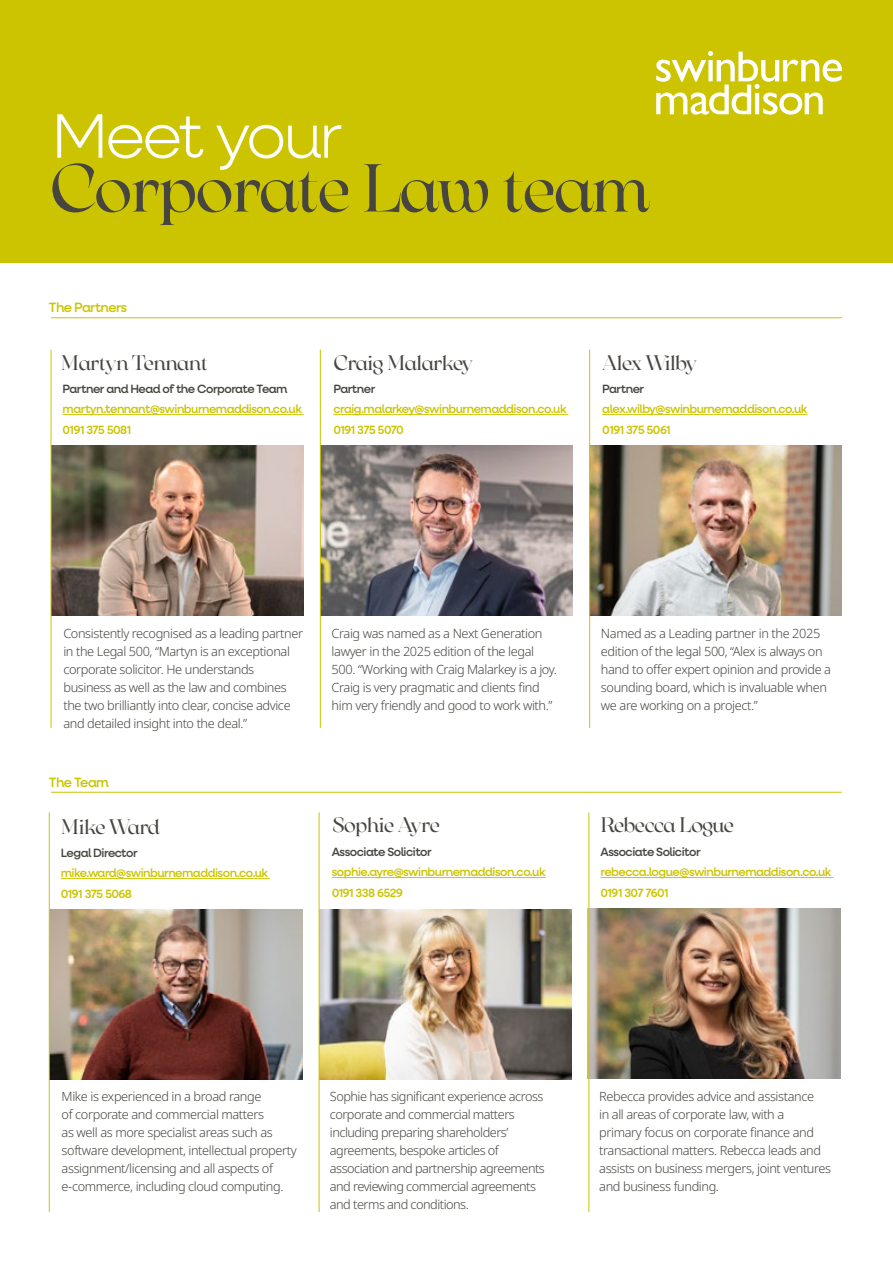
<style>
.page{position:relative;width:893px;height:1263px;background:#fff}
.page>*{position:absolute;margin:0;border:0;box-sizing:border-box;transform-origin:0 0}
.t1{font:67.5px "SM Arsenica";letter-spacing:-.02em;color:#474540}
.t2{font:300 63px "Neulis Neue";letter-spacing:-.04em;color:#fff}
.t3{font:21px "SM Arsenica";letter-spacing:-.02em;color:#474540}
.t4{font:500 13.5px "Neulis Neue";letter-spacing:-.04em;color:#ccc400}
.t5{font:300 12.75px/18px "Noto Sans";letter-spacing:-.03em;color:#474540}
.t6{font:500 12px/20.7px "Neulis Neue";letter-spacing:-.04em;color:#ccc400}
.t7{font:500 12px "Neulis Neue";letter-spacing:-.04em;color:#474540}
</style>
<div class="page">
<hr style="left:332px;top:877px;width:214px;height:1px;background:#ccc400">
<hr style="left:61px;top:878px;width:209px;height:1px;background:#ccc400">
<img style="left:52px;top:446px;width:251px;height:170px">
<img style="left:50px;top:909px;width:252px;height:170px">
<img style="left:321px;top:446px;width:252px;height:170px">
<img style="left:320px;top:909px;width:252px;height:170px">
<img style="left:590px;top:446px;width:252px;height:170px">
<hr style="left:51px;top:350px;width:1px;height:378px;background:#ccc400">
<hr style="left:320px;top:350px;width:1px;height:378px;background:#ccc400">
<hr style="left:589px;top:350px;width:1px;height:378px;background:#ccc400">
<hr style="left:63px;top:414px;width:241px;height:1px;background:#ccc400">
<div style="left:0;top:0;width:893px;height:263px;background:#ccc400"></div>
<svg style="left:656px;top:51px;width:186px;height:64px"></svg>
<hr style="left:51px;top:317px;width:791px;height:1px;background:#ccc400">
<hr style="left:51px;top:792px;width:791px;height:1px;background:#ccc400">
<hr style="left:333px;top:414px;width:235px;height:1px;background:#ccc400">
<hr style="left:602px;top:414px;width:205px;height:1px;background:#ccc400">
<img style="left:589px;top:908px;width:251px;height:171px">
<hr style="left:49px;top:812px;width:1px;height:400px;background:#ccc400">
<hr style="left:319px;top:812px;width:1px;height:400px;background:#ccc400">
<hr style="left:588px;top:812px;width:1px;height:400px;background:#ccc400">
<hr style="left:601px;top:877px;width:232px;height:1px;background:#ccc400">
<h2 class="t2" style="left:52px;top:109px;width:292px">Meet your</h2>
<h1 class="t1" style="left:50px;top:163px;width:601px">Corporate Law team</h1>
<p class="t4" style="left:49px;top:301px;width:80px">The Partners</p>
<h3 class="t3" style="left:61px;top:354px;width:149px">Martyn Tennant</h3>
<p class="t7" style="left:63px;top:383px;width:226px">Partner and Head of the Corporate Team</p>
<p class="t6" style="left:63px;top:400px;width:241px">martyn.tennant@swinburnemaddison.co.uk<br>0191 375 5081</p>
<h3 class="t3" style="left:333px;top:354px;width:141px">Craig Malarkey</h3>
<p class="t7" style="left:333px;top:383px;width:43px">Partner</p>
<p class="t6" style="left:333px;top:400px;width:235px">craig.malarkey@swinburnemaddison.co.uk<br>0191 375 5070</p>
<h3 class="t3" style="left:602px;top:354px;width:96px">Alex Wilby</h3>
<p class="t7" style="left:602px;top:383px;width:43px">Partner</p>
<p class="t6" style="left:602px;top:400px;width:207px">alex.wilby@swinburnemaddison.co.uk<br>0191 375 5061</p>
<p class="t5" style="left:63px;top:625px;width:241px">Consistently recognised as a leading partner in the Legal 500, “Martyn is an exceptional corporate solicitor. He understands business as well as the law and combines the two brilliantly into clear, concise advice and detailed insight into the deal.”</p>
<p class="t4" style="left:49px;top:776px;width:61px">The Team</p>
<h3 class="t3" style="left:61px;top:818px;width:100px">Mike Ward</h3>
<p class="t7" style="left:61px;top:847px;width:78px">Legal Director</p>
<p class="t6" style="left:61px;top:864px;width:209px">mike.ward@swinburnemaddison.co.uk<br>0191 375 5068</p>
<p class="t5" style="left:332px;top:625px;width:227px">Craig was named as a Next Generation lawyer in the 2025 edition of the legal 500. “Working with Craig Malarkey is a joy.<br>Craig is very pragmatic and clients find him very friendly and good to work with.”</p>
<p class="t5" style="left:601px;top:625px;width:232px">Named as a Leading partner in the 2025 edition of the legal 500, “Alex is always on hand to offer expert opinion and provide a sounding board, which is invaluable when we are working on a project.”</p>
<h3 class="t3" style="left:332px;top:817px;width:110px">Sophie Ayre</h3>
<p class="t7" style="left:332px;top:846px;width:102px">Associate Solicitor</p>
<p class="t6" style="left:332px;top:863px;width:215px">sophie.ayre@swinburnemaddison.co.uk<br>0191 338 6529</p>
<h3 class="t3" style="left:601px;top:817px;width:135px">Rebecca Logue</h3>
<p class="t7" style="left:601px;top:846px;width:102px">Associate Solicitor</p>
<p class="t6" style="left:601px;top:863px;width:232px">rebecca.logue@swinburnemaddison.co.uk<br>0191 307 7601</p>
<p class="t5" style="left:62px;top:1088px;width:237px">Mike is experienced in a broad range<br>of corporate and commercial matters<br>as well as more specialist areas such as software development, intellectual property assignment/licensing and all aspects of e-commerce, including cloud computing.</p>
<p class="t5" style="left:330px;top:1087px;width:217px">Sophie has significant experience across corporate and commercial matters including preparing shareholders’ agreements, bespoke articles of association and partnership agreements and reviewing commercial agreements and terms and conditions.</p>
<p class="t5" style="left:599px;top:1088px;width:233px">Rebecca provides advice and assistance<br>in all areas of corporate law, with a<br>primary focus on corporate finance and transactional matters. Rebecca leads and assists on business mergers, joint ventures and business funding.</p>
</div>
